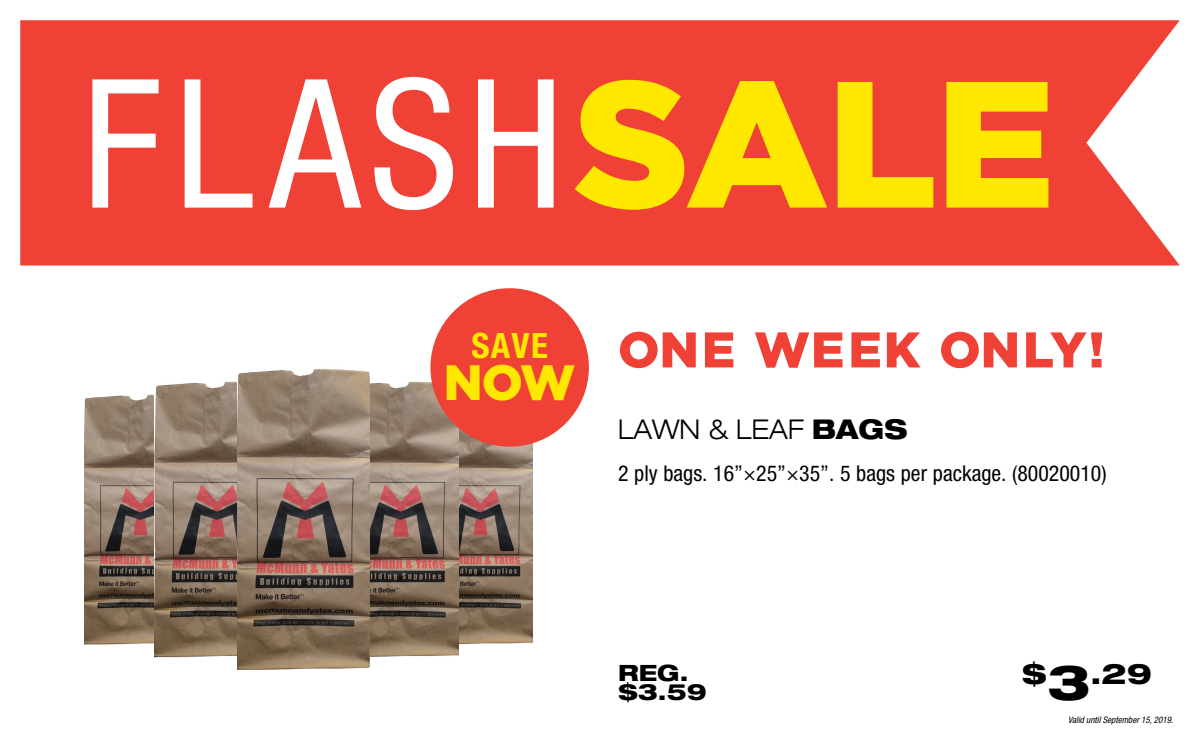
<style>
.page{position:relative;width:1200px;height:750px;background:#fff}
.page>*{position:absolute;margin:0;border:0;box-sizing:border-box;transform-origin:0 0}
.t1{font:condensed 179.55px "Helvetica Neue";letter-spacing:.06em;color:#fff}
.t2{font:900 50.1px "Gotham";letter-spacing:.03em;color:#ef4135}
.t3{font:900 49.65px "Gotham";color:#ffe800}
.t4{font:700 condensed 34.95px "Helvetica Neue";color:#ffe800}
.t5{font:800 expanded 28.35px "Helvetica Neue";color:#000}
.t6{font:300 expanded 27.3px "Helvetica Neue";color:#000;scale:.95 1}
.t7{font:800 expanded 22.5px/19px "Helvetica Neue";color:#000}
.t8{font:condensed 21.9px "Helvetica Neue";color:#000}
.t9{font:italic condensed 9px "Helvetica Neue";color:#000}
.s1{font-family:"Gotham";font-weight:900;font-stretch:normal;color:#ffe800}
.s2{font-weight:800}
.s3{font-size:48.75px}
</style>
<div class="page">
<div style="left:20px;top:20px;width:1160px;height:246px;background:#ef4135"></div>
<img style="left:84px;top:394px;width:71px;height:253px">
<img style="left:459px;top:429px;width:74px;height:216px">
<img style="left:369px;top:380px;width:90px;height:280px">
<img style="left:155px;top:381px;width:83px;height:279px">
<img style="left:238px;top:369px;width:131px;height:301px">
<div style="left:430px;top:288px;width:159px;height:159px;background:#ef4135;border-radius:50%"></div>
<h1 class="t1" style="left:82px;top:40px;width:975px">FLASH<span class="s1">SALE</span></h1>
<h3 class="t4" style="left:471px;top:325px;width:78px">SAVE</h3>
<h2 class="t2" style="left:618px;top:321px;width:488px">ONE WEEK ONLY!</h2>
<h3 class="t3" style="left:444px;top:354px;width:133px">NOW</h3>
<p class="t6" style="left:618px;top:413px;width:306px">LAWN &amp; LEAF <span class="s2">BAGS</span></p>
<p class="t8" style="left:618px;top:460px;width:490px">2 ply bags. 16”×25”×35”. 5 bags per package. (80020010)</p>
<p class="t7" style="left:618px;top:662px;width:90px">REG. $3.59</p>
<p class="t5" style="left:1022px;top:655px;width:131px">$<span class="s3">3</span>.29</p>
<p class="t9" style="left:1068px;top:714px;width:107px">Valid until September 15, 2019.</p>
</div>
